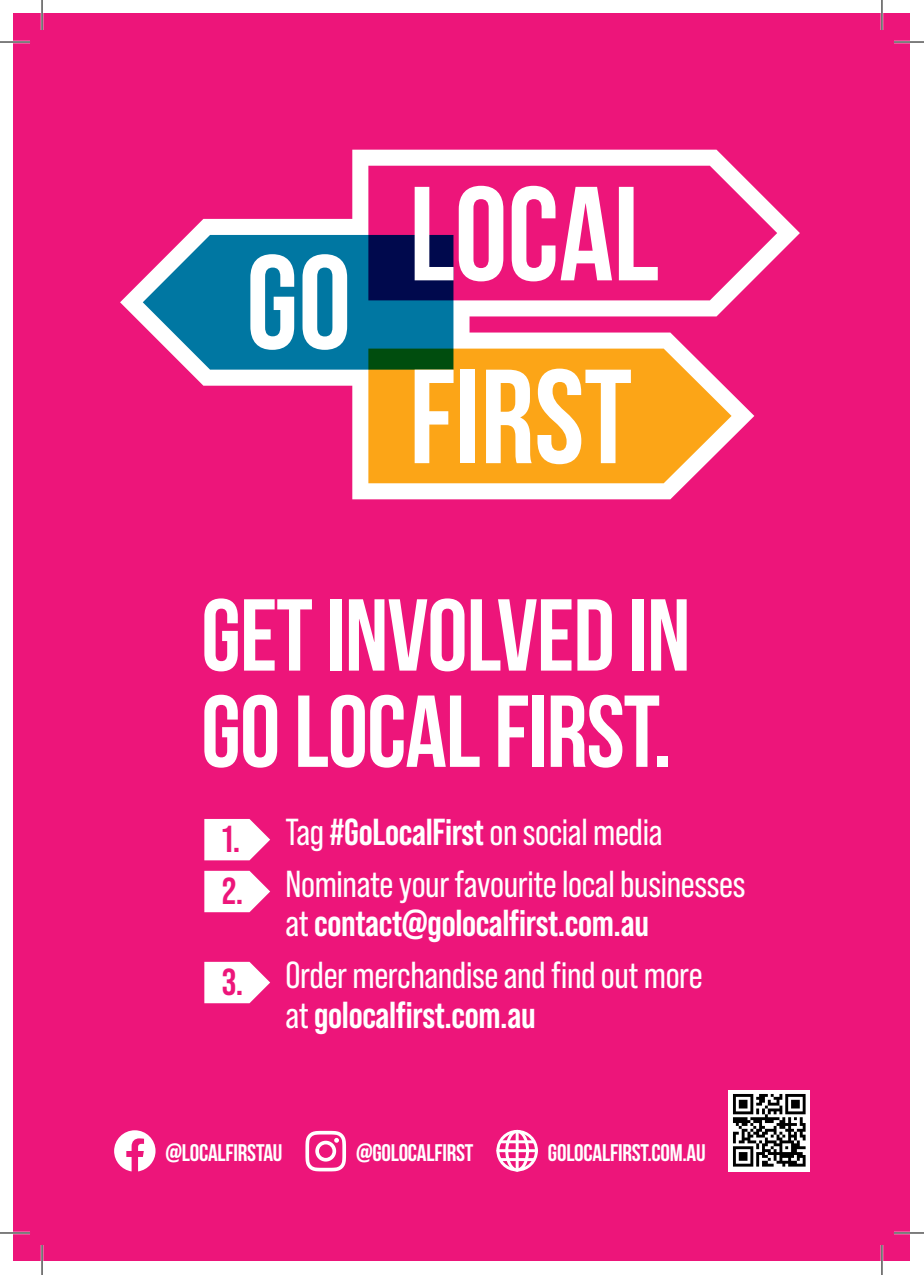
<style>
.page{position:relative;width:924px;height:1275px;background:#fff}
.page>*{position:absolute;margin:0;border:0;box-sizing:border-box;transform-origin:0 0}
.t1{font:133.6px "Bebas Neue";color:#fff}
.t2{font:101.8px/96.2px "Bebas Neue";letter-spacing:-.01em;color:#fff}
.t3{font:37.6px/39.6px "Bebas Neue Pro";letter-spacing:-.01em;color:#fff}
.t4{font:700 37.6px "Bebas Neue Pro";color:#ed157a}
.t5{font:24px "Bebas Neue";letter-spacing:-.01em;color:#fff}
.s1{font-weight:700}
</style>
<div class="page">
<div style="left:14px;top:14px;width:895px;height:1247px;background:#ed157a"></div>
<svg style="left:120px;top:218px;width:224px;height:168px"></svg>
<svg style="left:344px;top:149px;width:456px;height:169px"></svg>
<svg style="left:344px;top:318px;width:411px;height:182px"></svg>
<svg style="left:143px;top:235px;width:310px;height:135px;background:#217ba6"></svg>
<svg style="left:368px;top:166px;width:408px;height:134px"></svg>
<svg style="left:368px;top:348px;width:363px;height:135px;background:#f1a128"></svg>
<svg style="left:204px;top:819px;width:66px;height:41px;background:#fcdaea"></svg>
<svg style="left:204px;top:871px;width:66px;height:41px;background:#fcdaea"></svg>
<svg style="left:204px;top:962px;width:66px;height:41px;background:#fcdaea"></svg>
<svg style="left:114px;top:1130px;width:41px;height:41px"></svg>
<svg style="left:305px;top:1130px;width:41px;height:41px"></svg>
<svg style="left:496px;top:1130px;width:41px;height:41px"></svg>
<hr style="left:496px;top:1149px;width:41px;height:3px;background:#fff">
<hr style="left:499px;top:1140px;width:35px;height:3px;background:#fff">
<hr style="left:499px;top:1158px;width:35px;height:3px;background:#fff">
<img style="left:728px;top:1090px;width:81px;height:81px">
<hr style="left:0;top:41px;width:30px;height:2px;background:#fff">
<hr style="left:893px;top:41px;width:30px;height:2px;background:#fff">
<hr style="left:0;top:1231px;width:30px;height:3px;background:#fff">
<hr style="left:893px;top:1231px;width:30px;height:3px;background:#fff">
<hr style="left:41px;top:0;width:2px;height:30px;background:#fff">
<hr style="left:41px;top:1245px;width:2px;height:30px;background:#fff">
<hr style="left:880px;top:0;width:2px;height:30px;background:#fff">
<hr style="left:880px;top:1245px;width:2px;height:30px;background:#fff">
<hr style="left:0;top:42px;width:30px;height:1px;background:#000">
<hr style="left:893px;top:42px;width:30px;height:1px;background:#000">
<hr style="left:0;top:1232px;width:30px;height:1px;background:#000">
<hr style="left:893px;top:1232px;width:30px;height:1px;background:#000">
<hr style="left:42px;top:0;width:1px;height:30px;background:#000">
<hr style="left:42px;top:1245px;width:1px;height:30px;background:#000">
<hr style="left:881px;top:0;width:1px;height:30px;background:#000">
<hr style="left:881px;top:1245px;width:1px;height:30px;background:#000">
<p class="t1" style="left:246px;top:229px;width:106px">GO</p>
<p class="t1" style="left:409px;top:161px;width:251px">LOCAL</p>
<p class="t1" style="left:409px;top:344px;width:224px">FIRST</p>
<p class="t2" style="left:201px;top:586px;width:490px">GET INVOLVED IN<br>GO LOCAL FIRST.</p>
<p class="t4" style="left:222px;top:817px;width:20px">1.</p>
<p class="t4" style="left:222px;top:869px;width:23px">2.</p>
<p class="t4" style="left:222px;top:960px;width:23px">3.</p>
<p class="t3" style="left:285px;top:812px;width:378px">Tag <span class="s1">#GoLocalFirst</span> on social media</p>
<p class="t3" style="left:285px;top:863px;width:461px">Nominate your favourite local businesses at <span class="s1">contact@golocalfirst.com.au</span></p>
<p class="t3" style="left:285px;top:955px;width:418px">Order merchandise and find out more at <span class="s1">golocalfirst.com.au</span></p>
<p class="t5" style="left:165px;top:1139px;width:118px">@LOCALFIRSTAU</p>
<p class="t5" style="left:356px;top:1139px;width:119px">@GOLOCALFIRST</p>
<p class="t5" style="left:547px;top:1139px;width:159px">GOLOCALFIRST.COM.AU</p>
</div>
